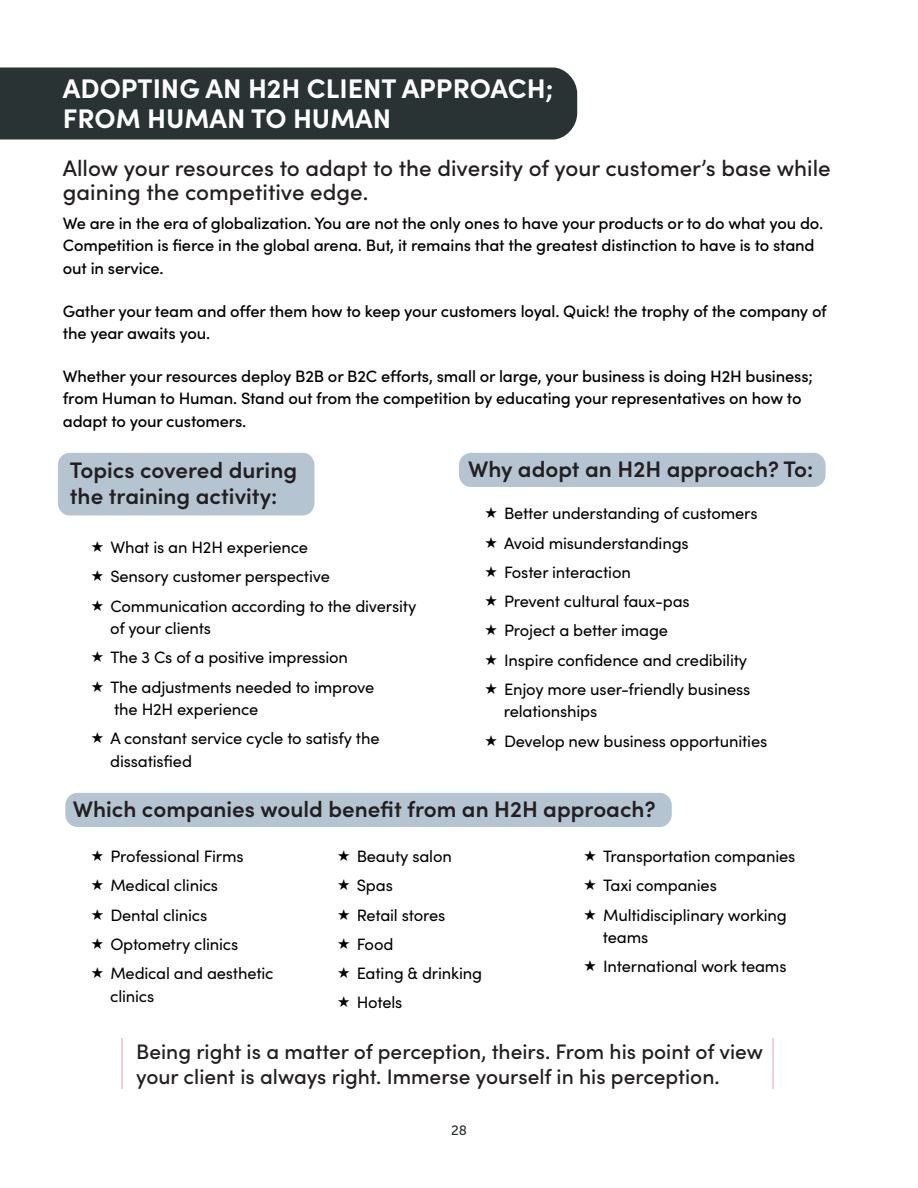
<style>
.page{position:relative;width:918px;height:1188px;background:#fff}
.page>*{position:absolute;margin:0;border:0;box-sizing:border-box;transform-origin:0 0}
.t1{font:700 27px/30px "Sofia Pro";color:#fff}
.Subtitle{font:600 22.5px/25.5px "Sofia Pro";color:#231f20}
.t2{font:500 22.5px/24px "Sofia Pro";color:#231f20}
.t3{font:500 21px/25.2px "Sofia Pro";color:#231f20}
.t4{font:16.5px/22.5px "Sofia Pro";letter-spacing:-.01em;color:#000}
.t5{font:500 16.5px/22.5px "Sofia Pro";letter-spacing:-.01em;color:#000}
.t6{font:13.5px "Museo Sans 500";color:#293333}
</style>
<div class="page">
<div style="left:58px;top:453px;width:257px;height:62px;background:#b5c4d1"></div>
<div style="left:459px;top:453px;width:367px;height:34px;background:#b5c4d1"></div>
<div style="left:65px;top:793px;width:607px;height:34px;background:#b5c4d1"></div>
<div style="left:0;top:68px;width:577px;height:72px;background:#293333"></div>
<hr style="left:122px;top:1038px;width:1px;height:51px;background:#f2cfd6">
<hr style="left:773px;top:1038px;width:1px;height:51px;background:#f2cfd6">
<p class="t1" style="left:63px;top:71px;width:492px">ADOPTING AN H2H CLIENT APPROACH;<br>FROM HUMAN TO HUMAN</p>
<p class="t2" style="left:63px;top:154px;width:769px">Allow your resources to adapt to the diversity of your customer’s base while gaining the competitive edge.</p>
<p class="t5" style="left:63px;top:211px;width:762px">We are in the era of globalization. You are not the only ones to have your products or to do what you do.<br>Competition is fierce in the global arena. But, it remains that the greatest distinction to have is to stand out in service.</p>
<p class="t5" style="left:63px;top:299px;width:765px">Gather your team and offer them how to keep your customers loyal. Quick! the trophy of the company of the year awaits you.</p>
<p class="t5" style="left:63px;top:364px;width:752px">Whether your resources deploy B2B or B2C efforts, small or large, your business is doing H2H business; from Human to Human. Stand out from the competition by educating your representatives on how to adapt to your customers.</p>
<p class="Subtitle" style="left:70px;top:456px;width:229px">Topics covered during the training activity:</p>
<p class="t4" style="left:110px;top:535px;width:199px">What is an H2H experience</p>
<p class="t4" style="left:110px;top:564px;width:221px">Sensory customer perspective</p>
<p class="t4" style="left:110px;top:594px;width:308px">Communication according to the diversity of your clients</p>
<p class="t4" style="left:110px;top:645px;width:239px">The 3 Cs of a positive impression</p>
<p class="t4" style="left:110px;top:675px;width:265px">The adjustments needed to improve the H2H experience</p>
<p class="t4" style="left:110px;top:726px;width:271px">A constant service cycle to satisfy the dissatisfied</p>
<p class="Subtitle" style="left:468px;top:455px;width:347px">Why adopt an H2H approach? To:</p>
<p class="t4" style="left:504px;top:501px;width:255px">Better understanding of customers</p>
<p class="t4" style="left:504px;top:531px;width:186px">Avoid misunderstandings</p>
<p class="t4" style="left:504px;top:560px;width:128px">Foster interaction</p>
<p class="t4" style="left:504px;top:589px;width:187px">Prevent cultural faux-pas</p>
<p class="t4" style="left:504px;top:618px;width:166px">Project a better image</p>
<p class="t4" style="left:504px;top:648px;width:245px">Inspire confidence and credibility</p>
<p class="t4" style="left:504px;top:677px;width:248px">Enjoy more user-friendly business relationships</p>
<p class="t4" style="left:504px;top:729px;width:265px">Develop new business opportunities</p>
<p class="Subtitle" style="left:73px;top:795px;width:584px">Which companies would benefit from an H2H approach?</p>
<p class="t4" style="left:110px;top:844px;width:135px">Professional Firms</p>
<p class="t4" style="left:110px;top:873px;width:109px">Medical clinics</p>
<p class="t4" style="left:110px;top:903px;width:98px">Dental clinics</p>
<p class="t4" style="left:110px;top:932px;width:129px">Optometry clinics</p>
<p class="t4" style="left:110px;top:961px;width:165px">Medical and aesthetic clinics</p>
<p class="t4" style="left:357px;top:844px;width:97px">Beauty salon</p>
<p class="t4" style="left:357px;top:873px;width:38px">Spas</p>
<p class="t4" style="left:357px;top:903px;width:90px">Retail stores</p>
<p class="t4" style="left:357px;top:932px;width:38px">Food</p>
<p class="t4" style="left:357px;top:961px;width:127px">Eating &amp; drinking</p>
<p class="t4" style="left:357px;top:990px;width:47px">Hotels</p>
<p class="t4" style="left:603px;top:844px;width:194px">Transportation companies</p>
<p class="t4" style="left:603px;top:873px;width:115px">Taxi companies</p>
<p class="t4" style="left:603px;top:903px;width:186px">Multidisciplinary working teams</p>
<p class="t4" style="left:603px;top:954px;width:185px">International work teams</p>
<p class="t3" style="left:136px;top:1037px;width:629px">Being right is a matter of perception, theirs. From his point of view your client is always right. Immerse yourself in his perception.</p>
<p class="t6" style="left:451px;top:1123px;width:17px">28</p>
</div>
